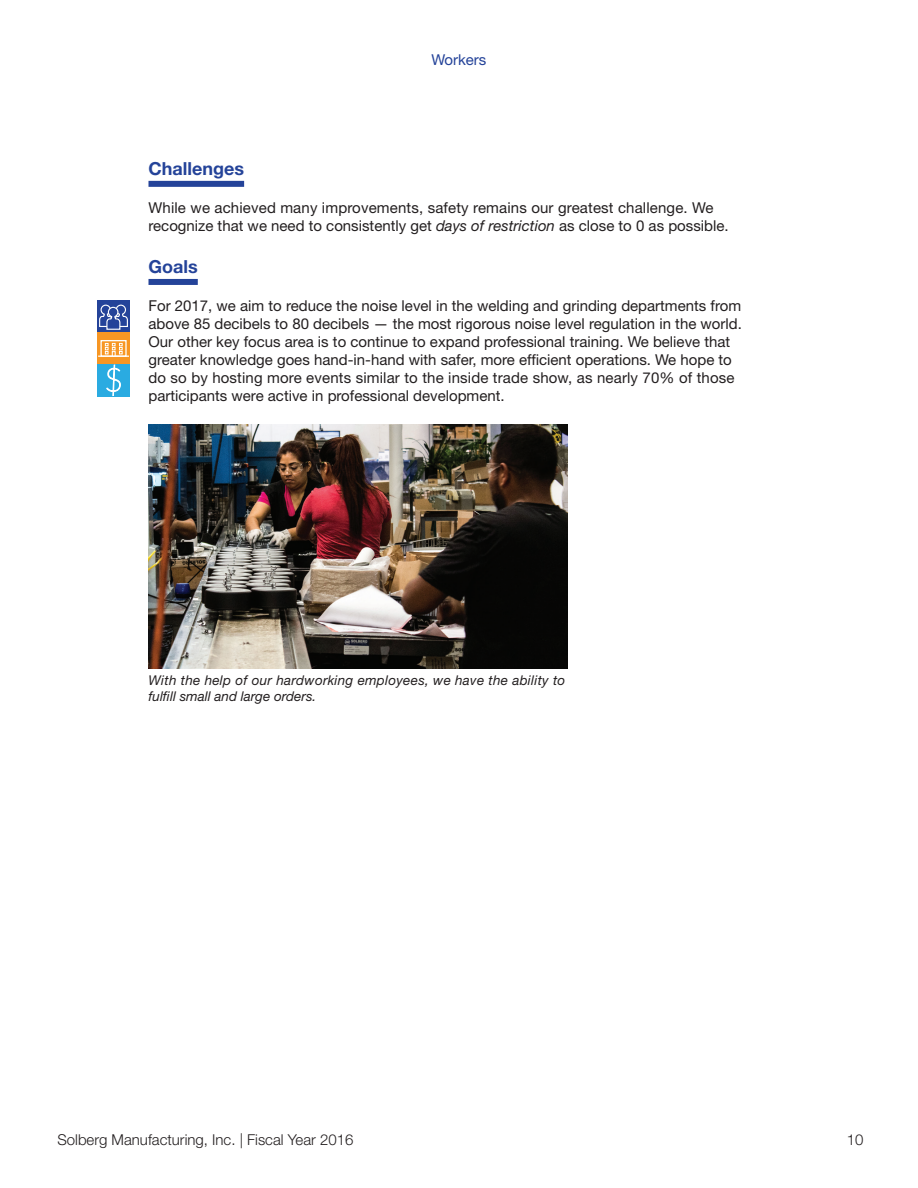
<style>
.page{position:relative;width:918px;height:1188px;background:#fff}
.page>*{position:absolute;margin:0;border:0;box-sizing:border-box;transform-origin:0 0}
.t1{font:700 18px "Helvetica Neue LT Std";color:#244399}
.t2{font:15px/18px "Helvetica Neue LT Std";color:#231f20}
.t3{font:300 15px "Helvetica Neue LT Std";color:#231f20}
.t4{font:15px "Helvetica Neue LT Std";color:#244399}
.t5{font:italic 13.5px/16.2px "Helvetica Neue LT Std";letter-spacing:.02em;color:#231f20}
.s1{font-style:italic}
</style>
<div class="page">
<div style="left:148px;top:181px;width:96px;height:6px;background:#244399"></div>
<div style="left:148px;top:279px;width:50px;height:6px;background:#244399"></div>
<img style="left:148px;top:424px;width:419px;height:245px">
<div style="left:98px;top:300px;width:32px;height:32px;background:#244399"></div>
<svg style="left:99px;top:304px;width:29px;height:26px"></svg>
<div style="left:98px;top:332px;width:32px;height:32px;background:#f79623"></div>
<svg style="left:100px;top:340px;width:27px;height:16px"></svg>
<svg style="left:105px;top:343px;width:18px;height:13px"></svg>
<hr style="left:98px;top:356px;width:31px;height:1px;background:#fff">
<div style="left:98px;top:364px;width:32px;height:32px;background:#2aabe1"></div>
<svg style="left:106px;top:365px;width:15px;height:31px"></svg>
<p class="t4" style="left:432px;top:50px;width:56px">Workers</p>
<p class="t1" style="left:148px;top:157px;width:97px">Challenges</p>
<p class="t2" style="left:148px;top:199px;width:582px">While we achieved many improvements, safety remains our greatest challenge. We recognize that we need to consistently get <span class="s1">days of restriction</span> as close to 0 as possible.</p>
<p class="t1" style="left:148px;top:255px;width:51px">Goals</p>
<p class="t2" style="left:148px;top:297px;width:595px">For 2017, we aim to reduce the noise level in the welding and grinding departments from above 85 decibels to 80 decibels — the most rigorous noise level regulation in the world.<br>Our other key focus area is to continue to expand professional training. We believe that greater knowledge goes hand-in-hand with safer, more efficient operations. We hope to do so by hosting more events similar to the inside trade show, as nearly 70% of those participants were active in professional development.</p>
<p class="t5" style="left:148px;top:672px;width:418px">With the help of our hardworking employees, we have the ability to fulfill small and large orders.</p>
<p class="t3" style="left:57px;top:1130px;width:297px">Solberg Manufacturing, Inc. | Fiscal Year 2016</p>
<p class="t3" style="left:847px;top:1130px;width:18px">10</p>
</div>
